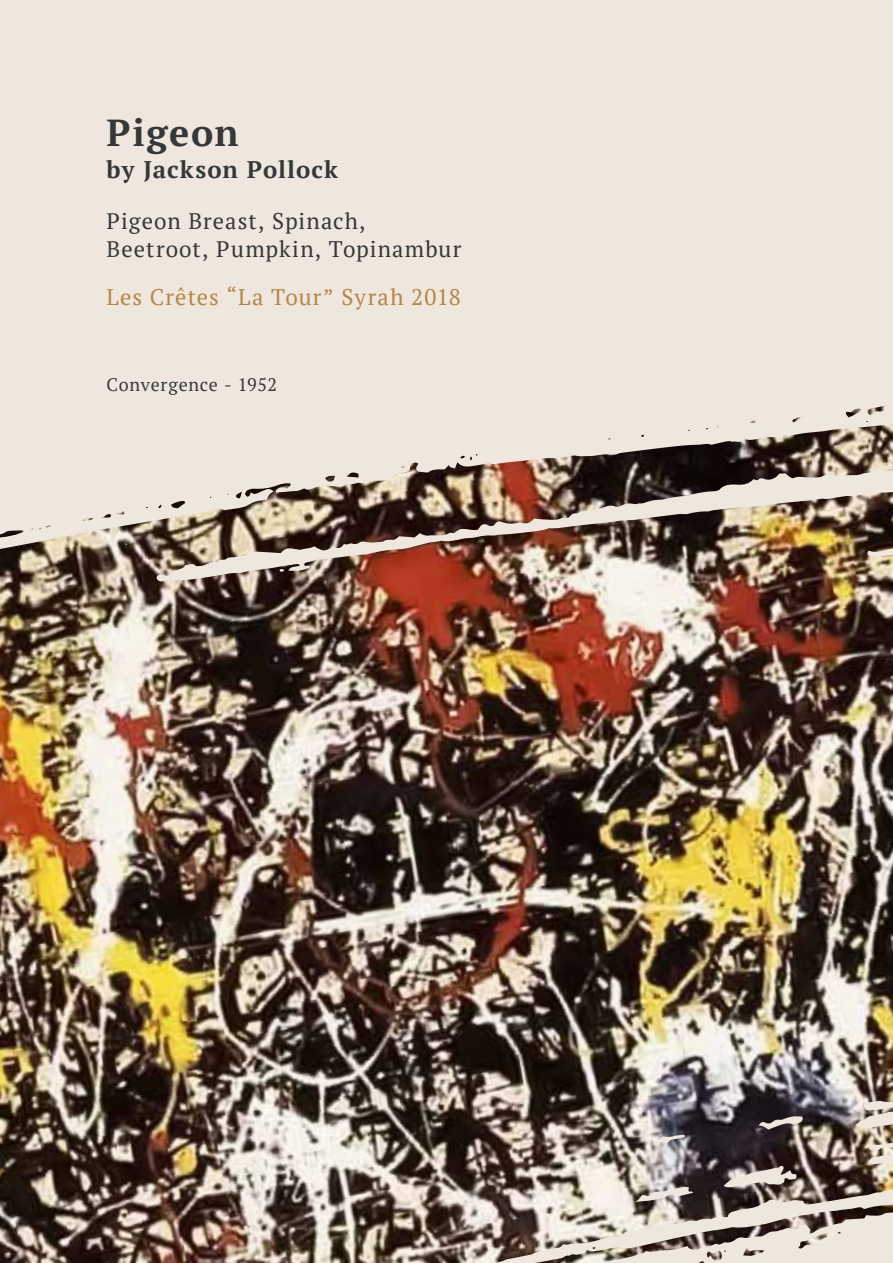
<style>
.page{position:relative;width:893px;height:1263px;background:#fff}
.page>*{position:absolute;margin:0;border:0;box-sizing:border-box;transform-origin:0 0}
.t1{font:700 37.5px "PT Serif";letter-spacing:.045em;color:#353838}
.t2{font:700 24px "PT Serif";letter-spacing:.045em;color:#353838}
.t3{font:22.5px/28.5px "PT Serif";letter-spacing:.045em;color:#353838}
.t4{font:22.5px "PT Serif";letter-spacing:.05em;color:#b58648}
.t5{font:18px "PT Serif";letter-spacing:.035em;color:#353838}
</style>
<div class="page">
<img style="left:0;top:0;width:893px;height:1263px">
<img style="left:245px;top:405px;width:642px;height:101px">
<h1 class="t1" style="left:107px;top:108px;width:134px">Pigeon</h1>
<p class="t2" style="left:107px;top:154px;width:233px">by Jackson Pollock</p>
<p class="t3" style="left:107px;top:206px;width:356px">Pigeon Breast, Spinach,<br>Beetroot, Pumpkin, Topinambur</p>
<p class="t4" style="left:107px;top:283px;width:356px">Les Crêtes “La Tour” Syrah 2018</p>
<p class="t5" style="left:107px;top:373px;width:172px">Convergence - 1952</p>
</div>
